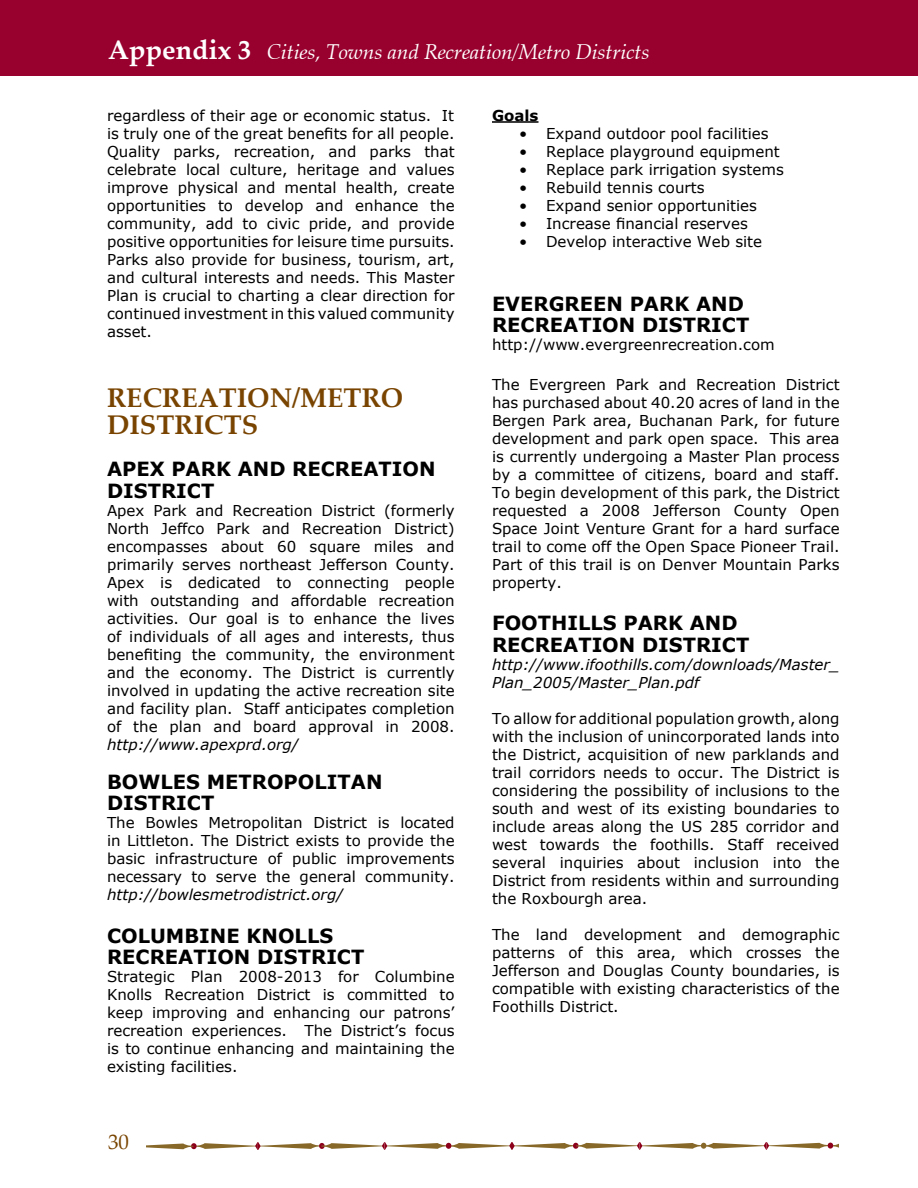
<style>
.page{position:relative;width:918px;height:1188px;background:#fff}
.page>*{position:absolute;margin:0;border:0;box-sizing:border-box;transform-origin:0 0}
.t1{font:700 27px/27px "Palatino Linotype";color:#794400}
.t2{font:italic 21px "Zapf Calligraphic 801 BT";color:#fff}
.t3{font:21px "Palatino Linotype";color:#794400}
.t4{font:700 19.5px/21.6px "Verdana";color:#000}
.t5{font:15px/18px "Verdana";color:#000;text-align:justify}
.t6{font:italic 15px/18px "Verdana";color:#000}
.t7{font:700 15px "Verdana";color:#000}
.s1{font-family:"Palatino Linotype";font-weight:700;font-style:normal;font-size:27px}
</style>
<div class="page">
<svg style="left:146px;top:1143px;width:692px;height:7px"></svg>
<hr style="left:492px;top:121px;width:47px;height:2px;background:#000">
<div style="left:0;top:0;width:918px;height:76px;background:#98002e"></div>
<h2 class="t2" style="left:108px;top:39px;width:543px"><span class="s1">Appendix 3</span> Cities, Towns and Recreation/Metro Districts</h2>
<p class="t5" style="left:107px;top:106px;width:349px">regardless of their age or economic status. It is truly one of the great benefits for all people.<br>Quality parks, recreation, and parks that celebrate local culture, heritage and values improve physical and mental health, create opportunities to develop and enhance the community, add to civic pride, and provide positive opportunities for leisure time pursuits.<br>Parks also provide for business, tourism, art, and cultural interests and needs. This Master Plan is crucial to charting a clear direction for continued investment in this valued community asset.</p>
<h1 class="t1" style="left:107px;top:383px;width:298px">RECREATION/METRO<br>DISTRICTS</h1>
<h3 class="t4" style="left:107px;top:458px;width:330px">APEX PARK AND RECREATION<br>DISTRICT</h3>
<p class="t5" style="left:107px;top:501px;width:349px">Apex Park and Recreation District (formerly North Jeffco Park and Recreation District) encompasses about 60 square miles and primarily serves northeast Jefferson County.<br>Apex is dedicated to connecting people with outstanding and affordable recreation activities. Our goal is to enhance the lives of individuals of all ages and interests, thus benefiting the community, the environment and the economy. The District is currently involved in updating the active recreation site and facility plan. Staff anticipates completion of the plan and board approval in 2008.</p>
<p class="t6" style="left:107px;top:735px;width:193px">http://www.apexprd.org/</p>
<h3 class="t4" style="left:107px;top:771px;width:277px;line-height:21px">BOWLES METROPOLITAN<br>DISTRICT</h3>
<p class="t5" style="left:107px;top:813px;width:349px">The Bowles Metropolitan District is located in Littleton. The District exists to provide the basic infrastructure of public improvements necessary to serve the general community.</p>
<p class="t6" style="left:107px;top:885px;width:238px">http://bowlesmetrodistrict.org/</p>
<h3 class="t4" style="left:107px;top:924px;width:259px">COLUMBINE KNOLLS<br>RECREATION DISTRICT</h3>
<p class="t5" style="left:107px;top:967px;width:349px">Strategic Plan 2008-2013 for Columbine Knolls Recreation District is committed to keep improving and enhancing our patrons’ recreation experiences. The District’s focus is to continue enhancing and maintaining the existing facilities.</p>
<h2 class="t3" style="left:108px;top:1127px;width:22px">30</h2>
<p class="t7" style="left:492px;top:106px;width:48px">Goals</p>
<p class="t5" style="left:519px;top:124px;width:251px">• Expand outdoor pool facilities</p>
<p class="t5" style="left:519px;top:142px;width:262px">• Replace playground equipment</p>
<p class="t5" style="left:519px;top:160px;width:266px">• Replace park irrigation systems</p>
<p class="t5" style="left:519px;top:178px;width:187px">• Rebuild tennis courts</p>
<p class="t5" style="left:519px;top:196px;width:240px">• Expand senior opportunities</p>
<p class="t5" style="left:519px;top:214px;width:230px">• Increase financial reserves</p>
<p class="t5" style="left:519px;top:232px;width:245px">• Develop interactive Web site</p>
<h3 class="t4" style="left:492px;top:292px;width:259px">EVERGREEN PARK AND<br>RECREATION DISTRICT</h3>
<p class="t5" style="left:492px;top:335px;width:284px">http://www.evergreenrecreation.com</p>
<p class="t5" style="left:492px;top:375px;width:349px">The Evergreen Park and Recreation District has purchased about 40.20 acres of land in the Bergen Park area, Buchanan Park, for future development and park open space. This area is currently undergoing a Master Plan process by a committee of citizens, board and staff.<br>To begin development of this park, the District requested a 2008 Jefferson County Open Space Joint Venture Grant for a hard surface trail to come off the Open Space Pioneer Trail.<br>Part of this trail is on Denver Mountain Parks property.</p>
<h3 class="t4" style="left:492px;top:612px;width:259px">FOOTHILLS PARK AND<br>RECREATION DISTRICT</h3>
<p class="t6" style="left:492px;top:655px;width:349px">http://www.ifoothills.com/downloads/Master_<br>Plan_2005/Master_Plan.pdf</p>
<p class="t5" style="left:492px;top:709px;width:349px">To allow for additional population growth, along with the inclusion of unincorporated lands into the District, acquisition of new parklands and trail corridors needs to occur. The District is considering the possibility of inclusions to the south and west of its existing boundaries to include areas along the US 285 corridor and west towards the foothills. Staff received several inquiries about inclusion into the District from residents within and surrounding the Roxbourgh area.</p>
<p class="t5" style="left:492px;top:925px;width:349px">The land development and demographic patterns of this area, which crosses the Jefferson and Douglas County boundaries, is compatible with existing characteristics of the Foothills District.</p>
</div>
